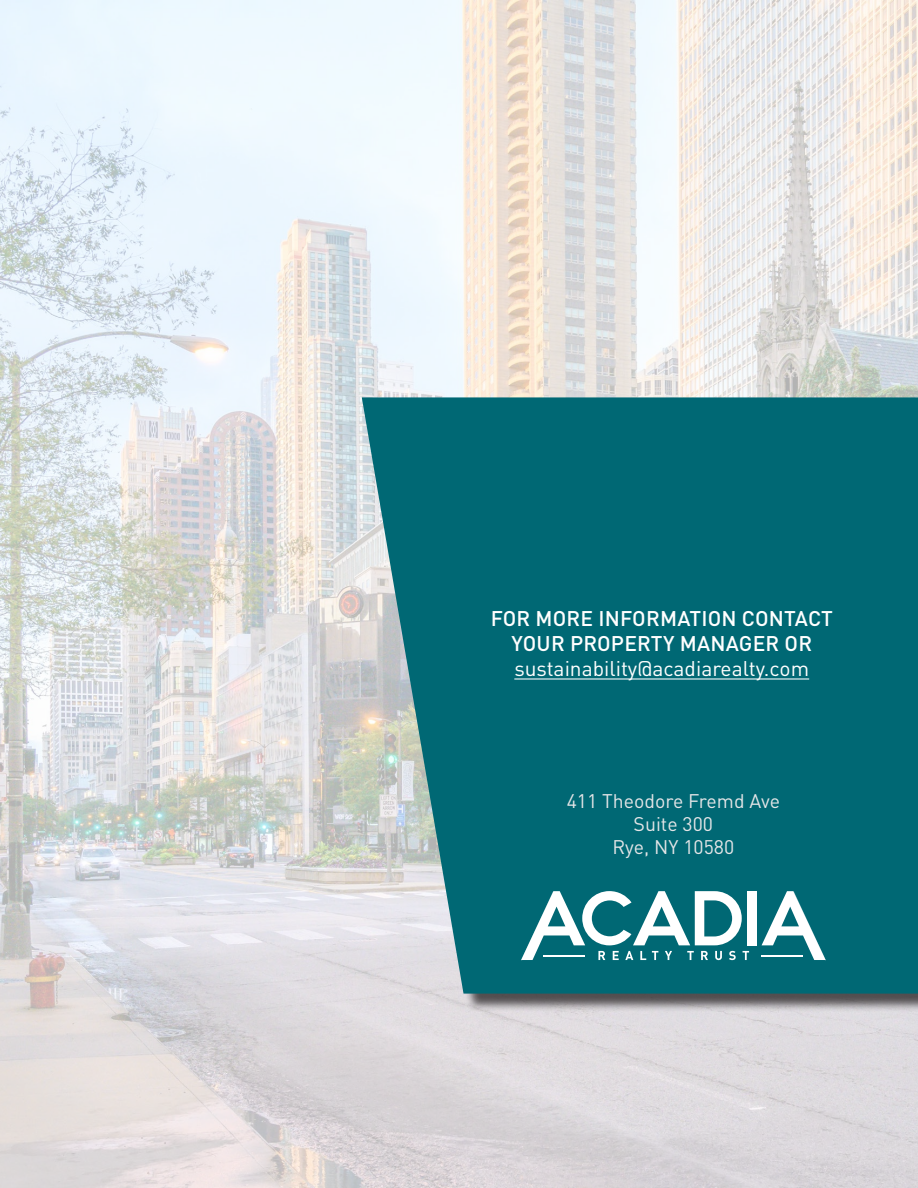
<style>
.page{position:relative;width:918px;height:1188px;background:#fff}
.page>*{position:absolute;margin:0;border:0;box-sizing:border-box;transform-origin:0 0}
.t1{font:500 21px/25.2px "DIN Pro";letter-spacing:.01em;color:#fff;text-align:center}
.t2{font:21px "DIN Pro";color:#fff}
.t3{font:19.5px "DIN Pro";color:#e4e5e7}
</style>
<div class="page">
<img style="left:0;top:0;width:918px;height:1188px">
<div style="left:365px;top:400px;width:553px;height:613px;background:#231f20;opacity:.75"></div>
<svg style="left:362px;top:397px;width:556px;height:597px;background:#15737d"></svg>
<svg style="left:762px;top:891px;width:64px;height:69px"></svg>
<div style="left:747px;top:891px;width:10px;height:54px;background:#fff"></div>
<hr style="left:761px;top:955px;width:41px;height:2px;background:#fff">
<svg style="left:521px;top:891px;width:228px;height:69px"></svg>
<hr style="left:514px;top:678px;width:295px;height:2px;background:#fff">
<p class="t1" style="left:491px;top:603px;width:344px">FOR MORE INFORMATION CONTACT<br>YOUR PROPERTY MANAGER OR</p>
<p class="t2" style="left:514px;top:652px;width:296px">sustainability@acadiarealty.com</p>
<p class="t3" style="left:567px;top:785px;width:215px">411 Theodore Fremd Ave</p>
<p class="t3" style="left:634px;top:809px;width:81px">Suite 300</p>
<p class="t3" style="left:613px;top:832px;width:123px">Rye, NY 10580</p>
</div>
